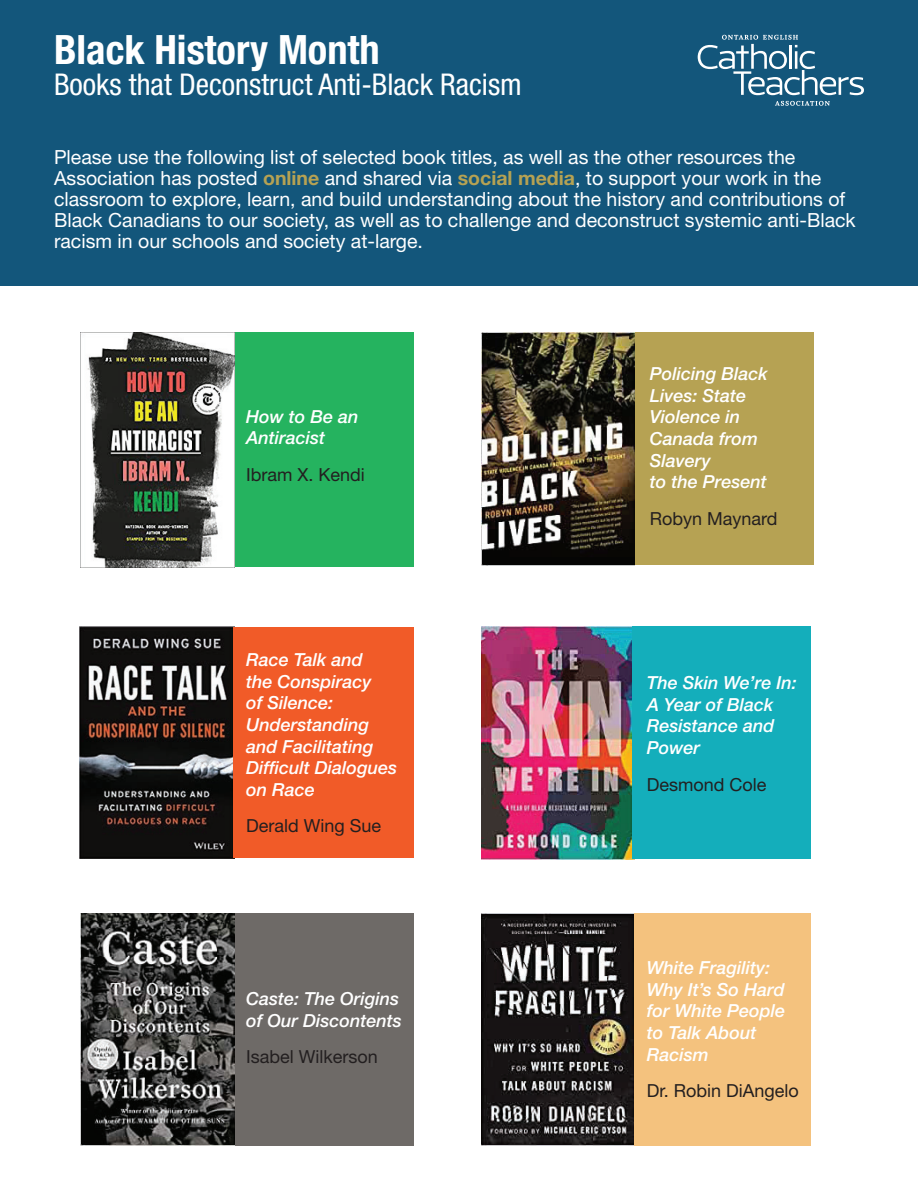
<style>
.page{position:relative;width:918px;height:1188px;background:#fff}
.page>*{position:absolute;margin:0;border:0;box-sizing:border-box;transform-origin:0 0}
.t1{font:700 condensed 40.5px "Helvetica Neue LT Std";color:#fff}
.t2{font:condensed 30px "Helvetica Neue LT Std";color:#fff}
.t3{font:19.5px/21px "Helvetica Neue LT Std";color:#fff}
.t4{font:italic 500 18px/21.6px "Helvetica Neue LT Std";color:#fff}
.t5{font:18px "Helvetica Neue LT Std";color:#231f20}
.s1{font-weight:700;color:#b6a253}
</style>
<div class="page">
<img style="left:482px;top:914px;width:153px;height:232px">
<div style="left:0;top:0;width:918px;height:285px;background:#13567b"></div>
<img style="left:482px;top:627px;width:151px;height:232px">
<img style="left:80px;top:627px;width:154px;height:231px">
<div style="left:635px;top:333px;width:179px;height:232px;background:#b6a253"></div>
<div style="left:234px;top:333px;width:180px;height:234px;background:#25b35f"></div>
<div style="left:633px;top:627px;width:178px;height:232px;background:#14aebb"></div>
<div style="left:233px;top:628px;width:181px;height:230px;background:#f15b28"></div>
<div style="left:635px;top:914px;width:176px;height:232px;background:#f4c27e"></div>
<div style="left:234px;top:914px;width:180px;height:232px;background:#6e6a67"></div>
<img style="left:80px;top:333px;width:154px;height:234px">
<img style="left:482px;top:333px;width:153px;height:232px">
<img style="left:81px;top:914px;width:153px;height:232px">
<svg style="left:698px;top:35px;width:166px;height:60px"></svg>
<svg style="left:775px;top:101px;width:55px;height:5px"></svg>
<h1 class="t1" style="left:54px;top:25px;width:327px">Black History Month</h1>
<h2 class="t2" style="left:54px;top:67px;width:469px">Books that Deconstruct Anti-Black Racism</h2>
<p class="t3" style="left:54px;top:147px;width:803px">Please use the following list of selected book titles, as well as the other resources the Association has posted <span class="s1">online</span> and shared via <span class="s1">social media</span>, to support your work in the classroom to explore, learn, and build understanding about the history and contributions of Black Canadians to our society, as well as to challenge and deconstruct systemic anti-Black racism in our schools and society at-large.</p>
<p class="t4" style="left:246px;top:405px;width:114px">How to Be an<br>Antiracist</p>
<p class="t5" style="left:246px;top:464px;width:120px">Ibram X. Kendi</p>
<p class="t4" style="left:246px;top:649px;width:153px">Race Talk and<br>the Conspiracy<br>of Silence:<br>Understanding and Facilitating<br>Difficult Dialogues on Race</p>
<p class="t5" style="left:246px;top:815px;width:137px">Derald Wing Sue</p>
<p class="t4" style="left:246px;top:988px;width:157px">Caste: The Origins of Our Discontents</p>
<p class="t5" style="left:246px;top:1046px;width:133px">Isabel Wilkerson</p>
<p class="t4" style="left:650px;top:363px;width:120px">Policing Black<br>Lives: State<br>Violence in<br>Canada from<br>Slavery<br>to the Present</p>
<p class="t5" style="left:650px;top:508px;width:129px">Robyn Maynard</p>
<p class="t4" style="left:647px;top:672px;width:152px">The Skin We’re In:<br>A Year of Black<br>Resistance and<br>Power</p>
<p class="t5" style="left:647px;top:774px;width:121px">Desmond Cole</p>
<p class="t4" style="left:647px;top:957px;width:140px">White Fragility:<br>Why It’s So Hard for White People to Talk About<br>Racism</p>
<p class="t5" style="left:647px;top:1080px;width:154px">Dr. Robin DiAngelo</p>
</div>
